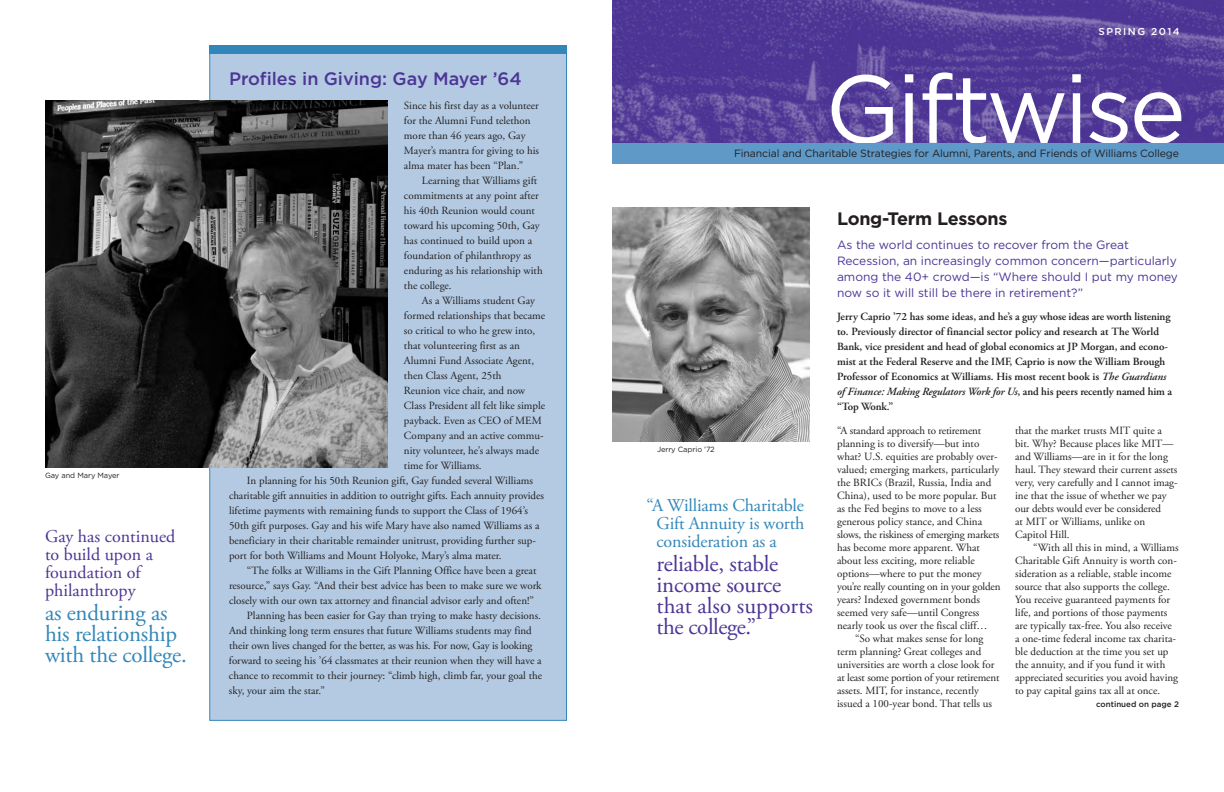
<style>
.page{position:relative;width:1224px;height:792px;background:#fff}
.page>*{position:absolute;margin:0;border:0;box-sizing:border-box;transform-origin:0 0}
.t1{font:96px "Gotham";letter-spacing:-.04em;color:#fff}
.t2{font:23px/21px "Adobe Garamond Pro";letter-spacing:-.01em;color:#4d3595}
.t3{font:23px/21px "Adobe Garamond Pro";letter-spacing:-.01em;color:#3287ba}
.t4{font:18px/18px "Adobe Garamond Pro";letter-spacing:-.01em;color:#3287ba;text-align:justify}
.t5{font:18px/18px "Adobe Garamond Pro";color:#4d3595}
.t6{font:500 18px "Gotham";color:#4d3595}
.t7{font:700 18px "Gotham";letter-spacing:-.015em;color:#231f20}
.t8{font:12px/16px "Gotham";color:#4d3595}
.t9{font:11px/13px "Adobe Garamond Pro";color:#231f20}
.t10{font:600 11px/15px "Adobe Garamond Pro";color:#231f20}
.t11{font:10.5px "Gotham";letter-spacing:-.01em;color:#231f20}
.t12{font:500 10px "Gotham";letter-spacing:.15em;color:#fff}
.t13{font:500 8px "Gotham";color:#231f20}
.t14{font:7.5px "Gotham";letter-spacing:-.01em;color:#231f20}
.s1{font-style:italic}
</style>
<div class="page">
<div style="left:210px;top:46px;width:356px;height:674px;background:#b3cae2"></div>
<div style="left:209px;top:45px;width:358px;height:9px;background:#3287ba"></div>
<img style="left:612px;top:0;width:612px;height:143px">
<div style="left:612px;top:143px;width:612px;height:21px;background:#5e99c7"></div>
<img style="left:612px;top:207px;width:198px;height:235px">
<img style="left:45px;top:100px;width:343px;height:368px">
<p class="t14" style="left:45px;top:472px;width:76px">Gay and Mary Mayer</p>
<h3 class="t5" style="left:45px;top:528px;width:132px">Gay has continued to build upon a foundation of philanthropy</h3>
<h2 class="t3" style="left:45px;top:604px;width:143px">as enduring as his relationship with the college.</h2>
<h3 class="t6" style="left:229px;top:68px;width:294px">Profiles in Giving: Gay Mayer ’64</h3>
<p class="t9" style="left:404px;top:99px;width:137px;line-height:15px">Since his first day as a volunteer for the Alumni Fund telethon more than 46 years ago, Gay<br>Mayer’s mantra for giving to his alma mater has been “Plan.”</p>
<p class="t9" style="left:404px;top:174px;width:140px;line-height:15px;text-indent:18px">Learning that Williams gift commitments at any point after his 40th Reunion would count toward his upcoming 50th, Gay has continued to build upon a foundation of philanthropy as enduring as his relationship with the college.</p>
<p class="t9" style="left:422px;top:295px;width:114px">As a Williams student Gay</p>
<p class="t9" style="left:404px;top:310px;width:143px">formed relationships that became</p>
<p class="t9" style="left:404px;top:325px;width:133px">so critical to who he grew into,</p>
<p class="t9" style="left:404px;top:340px;width:118px">that volunteering first as an</p>
<p class="t9" style="left:404px;top:355px;width:132px">Alumni Fund Associate Agent,</p>
<p class="t9" style="left:404px;top:370px;width:99px">then Class Agent, 25th</p>
<p class="t9" style="left:404px;top:385px;width:123px">Reunion vice chair, and now</p>
<p class="t9" style="left:404px;top:400px;width:143px">Class President all felt like simple</p>
<p class="t9" style="left:404px;top:415px;width:139px">payback. Even as CEO of MEM</p>
<p class="t9" style="left:404px;top:430px;width:141px">Company and an active commu-</p>
<p class="t9" style="left:404px;top:445px;width:137px">nity volunteer, he’s always made</p>
<p class="t9" style="left:404px;top:460px;width:79px">time for Williams.</p>
<p class="t9" style="left:247px;top:475px;width:288px">In planning for his 50th Reunion gift, Gay funded several Williams</p>
<p class="t9" style="left:229px;top:490px;width:317px">charitable gift annuities in addition to outright gifts. Each annuity provides</p>
<p class="t9" style="left:229px;top:505px;width:300px">lifetime payments with remaining funds to support the Class of 1964’s</p>
<p class="t9" style="left:229px;top:520px;width:312px">50th gift purposes. Gay and his wife Mary have also named Williams as a</p>
<p class="t9" style="left:229px;top:535px;width:308px">beneficiary in their charitable remainder unitrust, providing further sup-</p>
<p class="t9" style="left:229px;top:550px;width:274px">port for both Williams and Mount Holyoke, Mary’s alma mater.</p>
<p class="t9" style="left:247px;top:565px;width:291px">“The folks at Williams in the Gift Planning Office have been a great</p>
<p class="t9" style="left:229px;top:580px;width:314px">resource,” says Gay. “And their best advice has been to make sure we work</p>
<p class="t9" style="left:229px;top:595px;width:306px">closely with our own tax attorney and financial advisor early and often!”</p>
<p class="t9" style="left:247px;top:610px;width:296px">Planning has been easier for Gay than trying to make hasty decisions.</p>
<p class="t9" style="left:229px;top:625px;width:304px">And thinking long term ensures that future Williams students may find</p>
<p class="t9" style="left:229px;top:640px;width:305px">their own lives changed for the better, as was his. For now, Gay is looking</p>
<p class="t9" style="left:229px;top:655px;width:314px">forward to seeing his ’64 classmates at their reunion when they will have a</p>
<p class="t9" style="left:229px;top:670px;width:315px">chance to recommit to their journey: “climb high, climb far, your goal the</p>
<p class="t9" style="left:229px;top:685px;width:98px">sky, your aim the star.”</p>
<p class="t12" style="left:1099px;top:26px;width:83px">SPRING 2014</p>
<h1 class="t1" style="left:825px;top:54px;width:362px">Giftwise</h1>
<p class="t11" style="left:734px;top:147px;width:446px">Financial and Charitable Strategies for Alumni, Parents, and Friends of Williams College</p>
<p class="t14" style="left:657px;top:445px;width:59px">Jerry Caprio ’72</p>
<h3 class="t4" style="left:657px;top:498px;width:149px;text-indent:-10px">“A Williams Charitable Gift Annuity is worth consideration as a</h3>
<h2 class="t2" style="left:657px;top:556px;width:158px">reliable, stable income source that also supports the college.”</h2>
<h3 class="t7" style="left:837px;top:208px;width:172px">Long-Term Lessons</h3>
<p class="t8" style="left:837px;top:237px;width:343px">As the world continues to recover from the Great Recession, an increasingly common concern—particularly among the 40+ crowd—is “Where should I put my money now so it will still be there in retirement?”</p>
<p class="t10" style="left:837px;top:310px;width:337px">Jerry Caprio ’72 has some ideas, and he’s a guy whose ideas are worth listening to. Previously director of financial sector policy and research at The World Bank, vice president and head of global economics at JP Morgan, and econo&shy;mist at the Federal Reserve and the IMF, Caprio is now the William Brough Professor of Economics at Williams. His most recent book is <span class="s1">The Guardians of Finance: Making Regulators Work for Us</span>, and his peers recently named him a “Top Wonk.”</p>
<p class="t9" style="left:837px;top:425px;width:146px">“A standard approach to retirement</p>
<p class="t9" style="left:837px;top:438px;width:144px">planning is to diversify—but into</p>
<p class="t9" style="left:837px;top:451px;width:162px">what? U.S. equities are probably over-</p>
<p class="t9" style="left:837px;top:464px;width:164px">valued; emerging markets, particularly</p>
<p class="t9" style="left:837px;top:477px;width:156px">the BRICs (Brazil, Russia, India and</p>
<p class="t9" style="left:837px;top:490px;width:161px">China), used to be more popular. But</p>
<p class="t9" style="left:837px;top:503px;width:146px">as the Fed begins to move to a less</p>
<p class="t9" style="left:837px;top:516px;width:147px">generous policy stance, and China</p>
<p class="t9" style="left:837px;top:529px;width:164px">slows, the riskiness of emerging markets</p>
<p class="t9" style="left:837px;top:542px;width:144px">has become more apparent. What</p>
<p class="t9" style="left:837px;top:555px;width:139px">about less exciting, more reliable</p>
<p class="t9" style="left:837px;top:568px;width:146px">options—where to put the money</p>
<p class="t9" style="left:837px;top:581px;width:165px">you’re really counting on in your golden</p>
<p class="t9" style="left:837px;top:594px;width:144px">years? Indexed government bonds</p>
<p class="t9" style="left:837px;top:607px;width:144px">seemed very safe—until Congress</p>
<p class="t9" style="left:837px;top:620px;width:152px">nearly took us over the fiscal cliff…</p>
<p class="t9" style="left:855px;top:633px;width:130px">“So what makes sense for long</p>
<p class="t9" style="left:837px;top:646px;width:146px">term planning? Great colleges and</p>
<p class="t9" style="left:837px;top:659px;width:159px">universities are worth a close look for</p>
<p class="t9" style="left:837px;top:672px;width:164px">at least some portion of your retirement</p>
<p class="t9" style="left:837px;top:685px;width:143px">assets. MIT, for instance, recently</p>
<p class="t9" style="left:837px;top:698px;width:156px">issued a 100-year bond. That tells us</p>
<p class="t9" style="left:1015px;top:425px;width:164px">that the market trusts MIT quite a bit. Why? Because places like MIT— and Williams—are in it for the long haul. They steward their current assets very, very carefully and I cannot imag&shy;ine that the issue of whether we pay our debts would ever be considered<br>at MIT or Williams, unlike on<br>Capitol Hill.</p>
<p class="t9" style="left:1015px;top:542px;width:165px;text-indent:18px">“With all this in mind, a Williams Charitable Gift Annuity is worth con&shy;sideration as a reliable, stable income source that also supports the college.<br>You receive guaranteed payments for life, and portions of those payments are typically tax-free. You also receive a one-time federal income tax charita&shy;ble deduction at the time you set up the annuity, and if you fund it with appreciated securities you avoid having to pay capital gains tax all at once.</p>
<p class="t13" style="left:1096px;top:700px;width:84px">continued on page 2</p>
</div>
